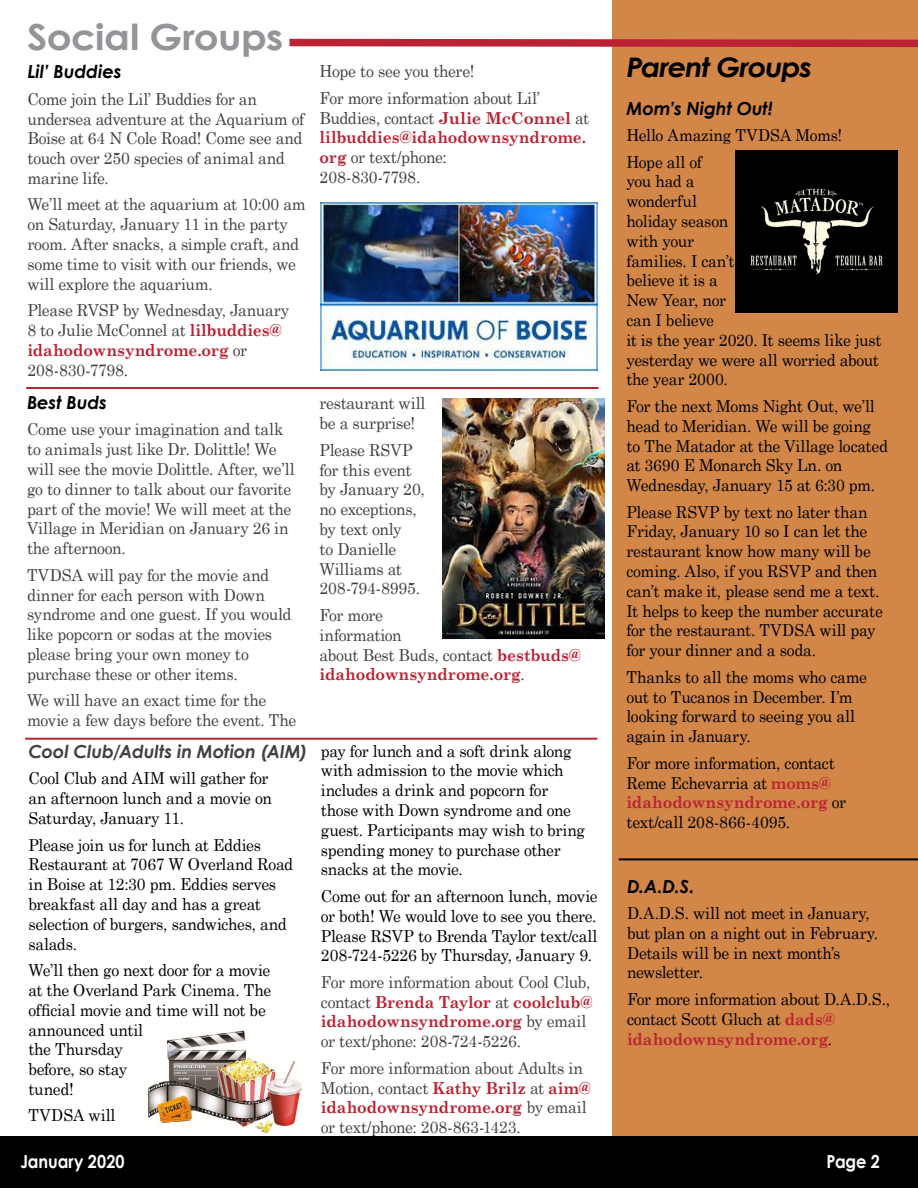
<style>
.page{position:relative;width:918px;height:1188px;background:#fff}
.page>*{position:absolute;margin:0;border:0;box-sizing:border-box;transform-origin:0 0}
.t1{font:700 36px "Century Gothic";letter-spacing:-.015em;color:#939598;scale:1.09 1}
.t2{font:italic 700 27px "Century Gothic";letter-spacing:-.045em;color:#000;scale:1.09 1}
.t3{font:italic 700 18px "Century Gothic";letter-spacing:-.005em;color:#000}
.t4{font:italic 700 18px "Century Gothic";letter-spacing:-.01em;color:#414042}
.t5{font:700 18px "Century Gothic";letter-spacing:-.005em;color:#fff;scale:.9 1}
.t6{font:16.5px/19.8px "Century Schoolbook";letter-spacing:-.02em;color:#000;scale:.95 1}
.t7{font:16.5px/19.8px "Century Schoolbook";letter-spacing:-.02em;color:#414042;scale:.95 1}
.t8{font:700 16.5px/19.8px "Century Schoolbook";letter-spacing:-.005em;color:#ba2334}
.t9{font:16.5px "Century Schoolbook";color:#000;scale:.95 1}
.s1{font-weight:700;color:#ba2334}
.s2{font-weight:400;color:#414042}
</style>
<div class="page">
<div style="left:612px;top:0;width:306px;height:1188px;background:#d28648"></div>
<div style="left:0;top:1136px;width:918px;height:52px;background:#000"></div>
<hr style="left:619px;top:858px;width:299px;height:2px;background:#000">
<svg style="left:289px;top:38px;width:629px;height:10px"></svg>
<img style="left:442px;top:399px;width:162px;height:241px">
<img style="left:321px;top:202px;width:276px;height:169px">
<hr style="left:26px;top:387px;width:572px;height:2px;background:#ba2334">
<hr style="left:25px;top:738px;width:572px;height:2px;background:#ba2334">
<img style="left:148px;top:1030px;width:154px;height:104px">
<img style="left:736px;top:150px;width:162px;height:162px">
<h1 class="t1" style="left:27px;top:10px;width:237px">Social Groups</h1>
<p class="t3" style="left:27px;top:58px;width:96px">Lil’ Buddies</p>
<p class="t7" style="left:27px;top:87px;width:293px">Come join the Lil’ Buddies for an undersea adventure at the Aquarium of<br>Boise at 64 N Cole Road! Come see and touch over 250 species of animal and marine life.</p>
<p class="t7" style="left:27px;top:193px;width:295px">We’ll meet at the aquarium at 10:00 am on Saturday, January 11 in the party room. After snacks, a simple craft, and some time to visit with our friends, we will explore the aquarium.</p>
<p class="t7" style="left:27px;top:299px;width:277px">Please RVSP by Wednesday, January<br>8 to Julie McConnel at <span class="s1">lilbuddies@ idahodownsyndrome.org</span> or<br>208-830-7798.</p>
<p class="t3" style="left:27px;top:389px;width:82px">Best Buds</p>
<p class="t7" style="left:27px;top:418px;width:283px">Come use your imagination and talk to animals just like Dr. Dolittle! We will see the movie Dolittle. After, we’ll go to dinner to talk about our favorite part of the movie! We will meet at the Village in Meridian on January 26 in the afternoon.</p>
<p class="t7" style="left:27px;top:563px;width:280px">TVDSA will pay for the movie and dinner for each person with Down syndrome and one guest. If you would like popcorn or sodas at the movies please bring your own money to purchase these or other items.</p>
<p class="t7" style="left:27px;top:689px;width:285px">We will have an exact time for the movie a few days before the event. The</p>
<p class="t4" style="left:28px;top:738px;width:280px">Cool Club/Adults in Motion (AIM)</p>
<p class="t6" style="left:28px;top:767px;width:258px">Cool Club and AIM will gather for an afternoon lunch and a movie on<br>Saturday, January 11.</p>
<p class="t6" style="left:28px;top:833px;width:280px">Please join us for lunch at Eddies<br>Restaurant at 7067 W Overland Road in Boise at 12:30 pm. Eddies serves breakfast all day and has a great selection of burgers, sandwiches, and salads.</p>
<p class="t6" style="left:28px;top:959px;width:257px">We’ll then go next door for a movie at the Overland Park Cinema. The official movie and time will not be announced until<br>the Thursday<br>before, so stay<br>tuned!</p>
<p class="t9" style="left:28px;top:1102px;width:93px">TVDSA will</p>
<p class="t7" style="left:320px;top:57px;width:233px;line-height:26.5px">Hope to see you there!<br>For more information about Lil’</p>
<p class="t8" style="left:320px;top:107px;width:271px"><span class="s2">Buddies, contact</span> Julie McConnel <span class="s2">at </span>lilbuddies@idahodownsyndrome. org <span class="s2">or text/phone:<br>208-830-7798.</span></p>
<p class="t7" style="left:320px;top:392px;width:113px">restaurant will be a surprise!</p>
<p class="t7" style="left:320px;top:439px;width:112px">Please RSVP for this event by January 20, no exceptions, by text only<br>to Danielle<br>Williams at<br>208-794-8995.</p>
<p class="t7" style="left:320px;top:604px;width:277px">For more<br>information<br>about Best Buds, contact <span class="s1">bestbuds@ idahodownsyndrome.org</span>.</p>
<p class="t6" style="left:321px;top:739px;width:280px">pay for lunch and a soft drink along with admission to the movie which includes a drink and popcorn for those with Down syndrome and one guest. Participants may wish to bring spending money to purchase other snacks at the movie.</p>
<p class="t6" style="left:321px;top:885px;width:293px">Come out for an afternoon lunch, movie or both! We would love to see you there.<br>Please RSVP to Brenda Taylor text/call 208-724-5226 by Thursday, January 9.</p>
<p class="t7" style="left:321px;top:971px;width:287px">For more information about Cool Club, contact <span class="s1">Brenda Taylor</span> at <span class="s1">coolclub@ idahodownsyndrome.org</span> by email or text/phone: 208-724-5226.</p>
<p class="t7" style="left:321px;top:1057px;width:286px">For more information about Adults in Motion, contact <span class="s1">Kathy Brilz</span> at <span class="s1">aim@ idahodownsyndrome.org</span> by email or text/phone: 208-863-1423.</p>
<h2 class="t2" style="left:626px;top:47px;width:172px">Parent Groups</h2>
<p class="t3" style="left:626px;top:94px;width:148px">Mom’s Night Out!</p>
<p class="t6" style="left:626px;top:120px;width:229px;line-height:26.5px">Hello Amazing TVDSA Moms!<br>Hope all of</p>
<p class="t6" style="left:626px;top:170px;width:270px">you had a<br>wonderful<br>holiday season<br>with your<br>families. I can’t<br>believe it is a<br>New Year, nor<br>can I believe<br>it is the year 2020. It seems like just yesterday we were all worried about the year 2000.</p>
<p class="t6" style="left:626px;top:395px;width:277px">For the next Moms Night Out, we’ll head to Meridian. We will be going to The Matador at the Village located at 3690 E Monarch Sky Ln. on<br>Wednesday, January 15 at 6:30 pm.</p>
<p class="t6" style="left:626px;top:500px;width:271px">Please RSVP by text no later than<br>Friday, January 10 so I can let the restaurant know how many will be coming. Also, if you RSVP and then can’t make it, please send me a text.<br>It helps to keep the number accurate for the restaurant. TVDSA will pay for your dinner and a soda.</p>
<p class="t6" style="left:626px;top:666px;width:255px">Thanks to all the moms who came out to Tucanos in December. I’m looking forward to seeing you all again in January.</p>
<p class="t6" style="left:626px;top:752px;width:233px">For more information, contact<br>Reme Echevarria at <span class="s1">moms@ idahodownsyndrome.org</span> or text/call 208-866-4095.</p>
<p class="t3" style="left:627px;top:872px;width:69px">D.A.D.S.</p>
<p class="t6" style="left:627px;top:902px;width:263px">D. A. D. S. will not meet in January, but plan on a night out in February.<br>Details will be in next month’s newsletter.</p>
<p class="t6" style="left:627px;top:988px;width:278px">For more information about D. A. D. S. , contact Scott Gluch at <span class="s1">dads@ idahodownsyndrome.org</span>.</p>
<p class="t5" style="left:20px;top:1148px;width:117px">January 2020</p>
<p class="t5" style="left:827px;top:1148px;width:61px">Page 2</p>
</div>
